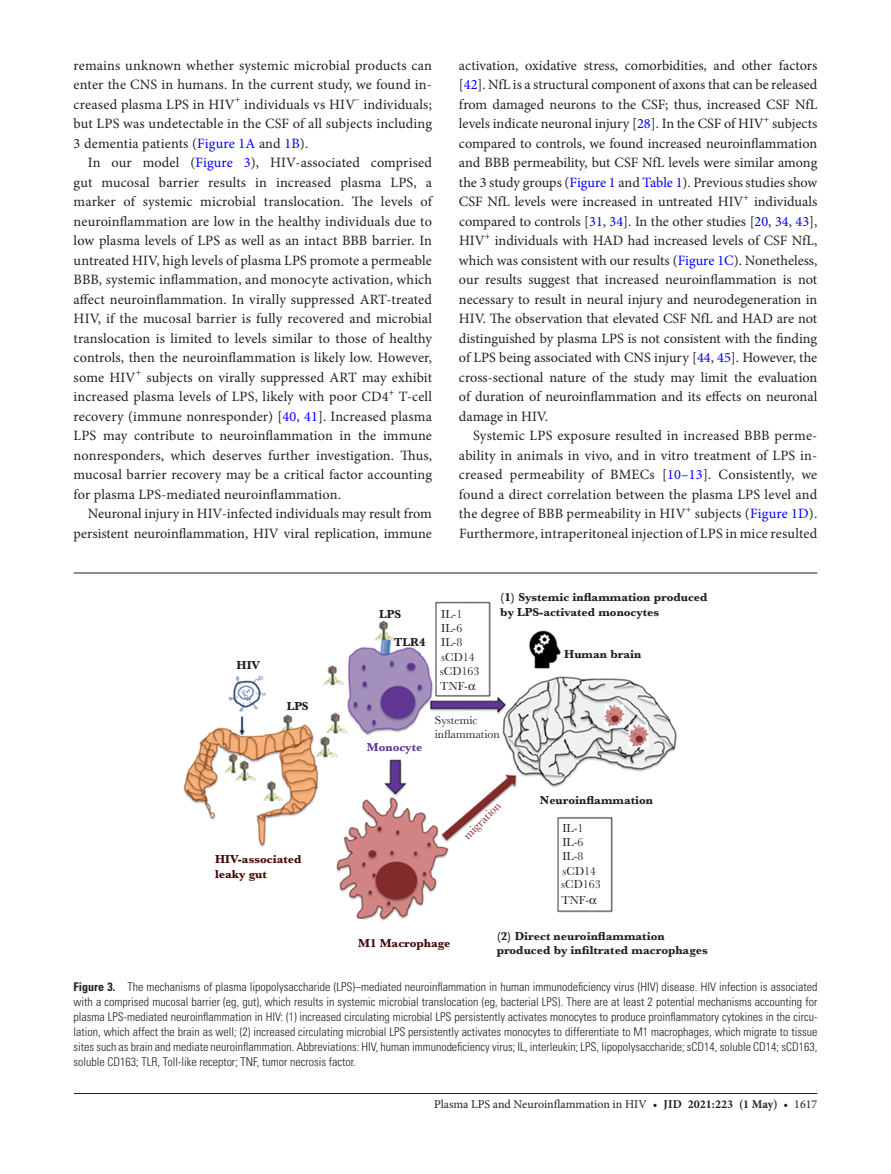
<style>
.page{position:relative;width:891px;height:1174px;background:#fff}
.page>*{position:absolute;margin:0;border:0;box-sizing:border-box;transform-origin:0 0}
.t1{font:14.25px/19.5px "Minion Pro";letter-spacing:.005em;color:#231f20;text-align:justify}
.t2{font:300 condensed 12px/15px "Univers LT Std";color:#231f20;text-align:justify}
.t3{font:700 12px/14.4px "Baskerville MT Std";color:#231f20}
.t4{font:12px/14.4px "Baskerville MT Std";color:#231f20}
.t5{font:12px "Minion Pro";color:#231f20}
.t6{font:700 12px/14.4px "Baskerville MT Std";color:#430606}
.t7{font:12px "Baskerville MT Std";color:#802524}
.t8{font:700 12px "Baskerville MT Std";color:#613695}
.t9{font:9.45px "Minion Pro";color:#231f20}
.s1{color:#00f}
.s2{font-weight:700}
</style>
<div class="page">
<hr style="left:74px;top:1093px;width:743px;height:1px;background:#231f20">
<hr style="left:74px;top:573px;width:743px;height:1px;background:#231f20">
<img style="left:183px;top:601px;width:494px;height:320px">
<svg style="left:468px;top:684px;width:8px;height:6px"></svg>
<svg style="left:590px;top:898px;width:7px;height:6px"></svg>
<p class="t1" style="left:74px;top:55px;width:360px">remains unknown whether systemic microbial products can enter the CNS in humans. In the current study, we found in&shy;creased plasma LPS in HIV<sup>+</sup> individuals vs HIV</p>
<p class="t1" style="left:74px;top:94px;width:360px;text-indent:290px">individuals; but LPS was undetectable in the CSF of all subjects including 3 dementia patients (<span class="s1">Figure 1A</span> and <span class="s1">1B</span>).</p>
<p class="t1" style="left:74px;top:153px;width:360px;text-indent:14px">In our model (<span class="s1">Figure 3</span>), HIV-associated comprised gut mucosal barrier results in increased plasma LPS, a marker of systemic microbial translocation. The levels of neuroinflammation are low in the healthy individuals due to low plasma levels of LPS as well as an intact BBB barrier. In untreated HIV, high levels of plasma LPS promote a permeable BBB, systemic inflammation, and monocyte activation, which affect neuroinflammation. In virally suppressed ART-treated HIV, if the mucosal barrier is fully recovered and microbial translocation is limited to levels similar to those of healthy controls, then the neuroinflammation is likely low. However, some HIV<sup>+</sup> subjects on virally suppressed ART may exhibit increased plasma levels of LPS, likely with poor CD4<sup>+</sup> T-cell recovery (immune nonresponder) [<span class="s1">40</span>, <span class="s1">41</span>]. Increased plasma LPS may contribute to neuroinflammation in the immune nonresponders, which deserves further investigation. Thus, mucosal barrier recovery may be a critical factor accounting for plasma LPS-mediated neuroinflammation.</p>
<p class="t1" style="left:74px;top:504px;width:360px;text-align:right">Neuronal injury in HIV-infected individuals may result from persistent neuroinflammation, HIV viral replication, immune</p>
<p class="t9" style="left:355px;top:93px;width:6px">–</p>
<p class="t1" style="left:459px;top:55px;width:360px">activation, oxidative stress, comorbidities, and other factors [<span class="s1">42</span>]. NfL is a structural component of axons that can be released from damaged neurons to the CSF; thus, increased CSF NfL levels indicate neuronal injury [<span class="s1">28</span>]. In the CSF of HIV<sup>+</sup> subjects compared to controls, we found increased neuroinflammation and BBB permeability, but CSF NfL levels were similar among the 3 study groups (<span class="s1">Figure 1</span> and <span class="s1">Table 1</span>). Previous studies show CSF NfL levels were increased in untreated HIV<sup>+</sup> individuals compared to controls [<span class="s1">31</span>, <span class="s1">34</span>]. In the other studies [<span class="s1">20</span>, <span class="s1">34</span>, <span class="s1">43</span>], HIV<sup>+</sup> individuals with HAD had increased levels of CSF NfL, which was consistent with our results (<span class="s1">Figure 1C</span>). Nonetheless, our results suggest that increased neuroinflammation is not necessary to result in neural injury and neurodegeneration in HIV. The observation that elevated CSF NfL and HAD are not distinguished by plasma LPS is not consistent with the finding of LPS being associated with CNS injury [<span class="s1">44</span>, <span class="s1">45</span>]. However, the cross-sectional nature of the study may limit the evaluation of duration of neuroinflammation and its effects on neuronal damage in HIV.</p>
<p class="t1" style="left:459px;top:426px;width:360px;text-indent:14px">Systemic LPS exposure resulted in increased BBB perme&shy;ability in animals in vivo, and in vitro treatment of LPS in&shy;creased permeability of BMECs [<span class="s1">10–13</span>]. Consistently, we found a direct correlation between the plasma LPS level and the degree of BBB permeability in HIV<sup>+</sup> subjects (<span class="s1">Figure 1D</span>).<br>Furthermore, intraperitoneal injection of LPS in mice resulted</p>
<p class="t3" style="left:237px;top:658px;width:25px">HIV</p>
<p class="t3" style="left:287px;top:699px;width:23px">LPS</p>
<p class="t6" style="left:215px;top:852px;width:88px">HIV-associated leaky gut</p>
<p class="t3" style="left:379px;top:607px;width:23px">LPS</p>
<p class="t3" style="left:394px;top:635px;width:33px">TLR4</p>
<p class="t8" style="left:367px;top:740px;width:57px">Monocyte</p>
<p class="t3" style="left:500px;top:590px;width:209px">(1) Systemic inflammation produced by LPS-activated monocytes</p>
<p class="t3" style="left:564px;top:647px;width:79px">Human brain</p>
<p class="t4" style="left:441px;top:607px;width:35px">IL-1<br>IL-6<br>IL-8 sCD14</p>
<p class="t4" style="left:440px;top:663px;width:41px;line-height:15.6px">sCD163<br>TNF-</p>
<p class="t4" style="left:435px;top:712px;width:66px">Systemic inflammation</p>
<p class="t7" style="left:460px;top:832px;width:49px;rotate:-45deg">migration</p>
<p class="t3" style="left:540px;top:793px;width:115px">Neuroinflammation</p>
<p class="t4" style="left:562px;top:821px;width:35px">IL-1<br>IL-6<br>IL-8 sCD14</p>
<p class="t4" style="left:561px;top:876px;width:41px;line-height:15.6px">sCD163<br>TNF-</p>
<p class="t3" style="left:497px;top:929px;width:213px">(2) Direct neuroinflammation produced by infiltrated macrophages</p>
<p class="t2" style="left:74px;top:980px;width:745px"><span class="s2">Figure 3.</span> The mechanisms of plasma lipopolysaccharide (LPS)–mediated neuroinflammation in human immunodeficiency virus (HIV) disease. HIV infection is associated with a comprised mucosal barrier (eg, gut), which results in systemic microbial translocation (eg, bacterial LPS). There are at least 2 potential mechanisms accounting for plasma LPS-mediated neuroinflammation in HIV: (1) increased circulating microbial LPS persistently activates monocytes to produce proinflammatory cytokines in the circu&shy;lation, which affect the brain as well; (2) increased circulating microbial LPS persistently activates monocytes to differentiate to M1 macrophages, which migrate to tissue sites such as brain and mediate neuroinflammation. Abbreviations: HIV, human immunodeficiency virus; IL, interleukin; LPS, lipopolysaccharide; sCD14, soluble CD14; sCD163, soluble CD163; TLR, Toll-like receptor; TNF, tumor necrosis factor.</p>
<p class="t6" style="left:358px;top:936px;width:94px">M1 Macrophage</p>
<p class="t5" style="left:434px;top:1096px;width:385px">Plasma LPS and Neuroinflammation in HIV • <span class="s2">jid 2021:223 (1 May)</span> • 1617</p>
</div>
